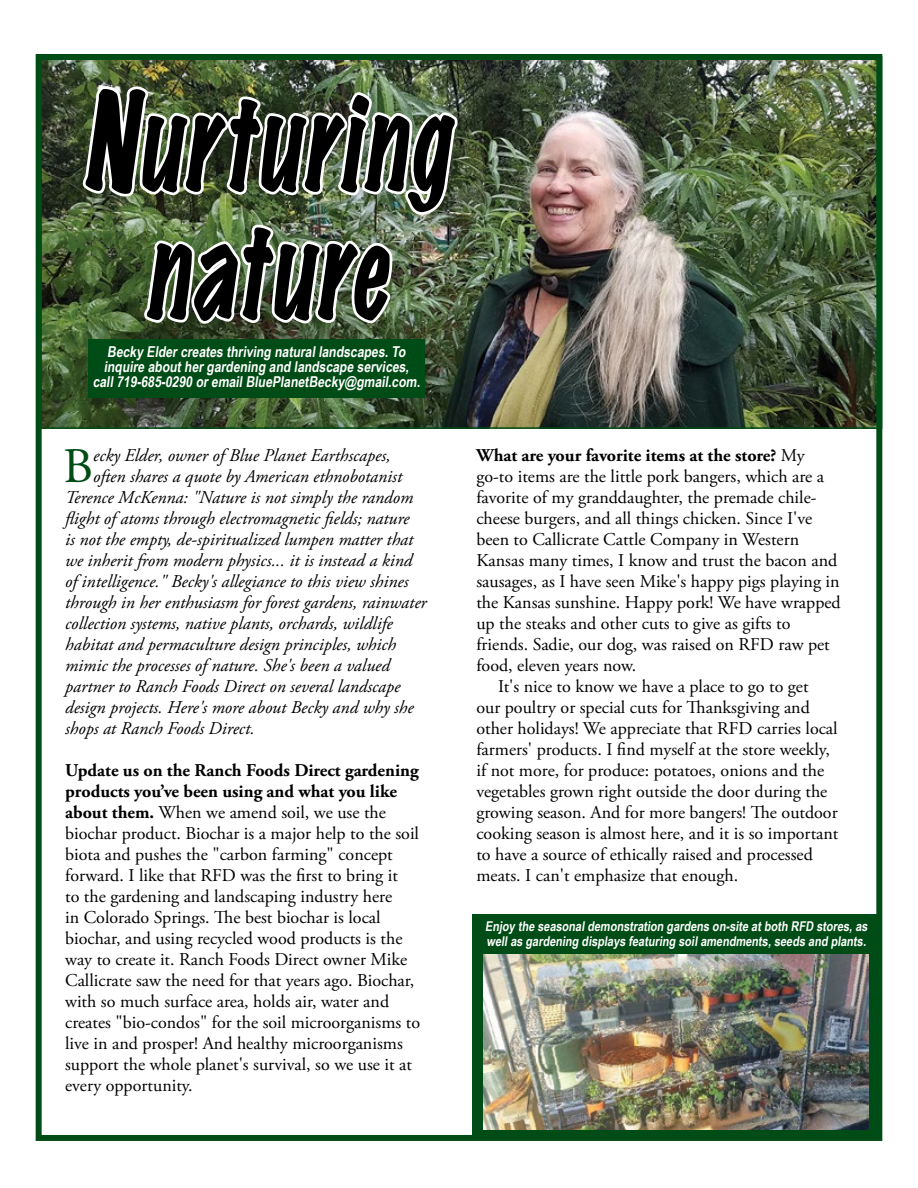
<style>
.page{position:relative;width:918px;height:1188px;background:#fff}
.page>*{position:absolute;margin:0;border:0;box-sizing:border-box;transform-origin:0 0}
.t1{font:expanded 122.1px/128.2px "Marker Felt";color:#000;text-align:center;scale:.68 1}
.t2{font:49.65px "Adobe Garamond Pro";color:#004c16}
.t3{font:18px/21px "Adobe Garamond Pro";color:#000}
.t4{font:italic 18px "Adobe Garamond Pro";color:#000}
.t5{font:700 18px "Adobe Garamond Pro";color:#000}
.t6{font:700 15px/15px "Arial Narrow";color:#fff;text-align:center}
.t7{font:700 13.5px/15px "Arial Narrow";color:#fff}
.s1{font-weight:700}
.s2{font-weight:400}
</style>
<div class="page">
<img style="left:43px;top:61px;width:832px;height:365px">
<div style="left:472px;top:914px;width:409px;height:223px;background:#004c16"></div>
<img style="left:484px;top:955px;width:385px;height:174px">
<div style="left:88px;top:339px;width:337px;height:59px;background:#004c16"></div>
<img style="left:78px;top:61px;width:383px;height:330px">
<div style="left:36px;top:54px;width:846px;height:1087px;border:6px solid #004c16"></div>
<h1 class="t1" style="left:84px;top:76px;width:575px">Nurturing nature</h1>
<p class="t6" style="left:93px;top:344px;width:331px">Becky Elder creates thriving natural landscapes. To inquire about her gardening and landscape services, call 719-685-0290 or email BluePlanetBecky@gmail.com.</p>
<h2 class="t2" style="left:63px;top:436px;width:32px">B</h2>
<p class="t4" style="left:93px;top:444px;width:299px">ecky Elder, owner of Blue Planet Earthscapes,</p>
<p class="t4" style="left:93px;top:465px;width:311px">often shares a quote by American ethnobotanist</p>
<p class="t4" style="left:65px;top:486px;width:349px">Terence McKenna: "Nature is not simply the random</p>
<p class="t4" style="left:65px;top:507px;width:346px">flight of atoms through electromagnetic fields; nature</p>
<p class="t4" style="left:65px;top:528px;width:350px">is not the empty, de-spiritualized lumpen matter that</p>
<p class="t4" style="left:65px;top:549px;width:349px">we inherit from modern physics... it is instead a kind</p>
<p class="t4" style="left:65px;top:570px;width:345px">of intelligence." Becky's allegiance to this view shines</p>
<p class="t4" style="left:65px;top:591px;width:363px">through in her enthusiasm for forest gardens, rainwater</p>
<p class="t4" style="left:65px;top:612px;width:329px">collection systems, native plants, orchards, wildlife</p>
<p class="t4" style="left:65px;top:633px;width:332px">habitat and permaculture design principles, which</p>
<p class="t4" style="left:65px;top:654px;width:326px">mimic the processes of nature. She's been a valued</p>
<p class="t4" style="left:65px;top:675px;width:337px">partner to Ranch Foods Direct on several landscape</p>
<p class="t4" style="left:65px;top:696px;width:350px">design projects. Here's more about Becky and why she</p>
<p class="t4" style="left:65px;top:717px;width:191px">shops at Ranch Foods Direct.</p>
<p class="t3" style="left:65px;top:760px;width:356px"><span class="s1">Update us on the Ranch Foods Direct gardening products you’ve been using and what you like about them.</span> When we amend soil, we use the biochar product. Biochar is a major help to the soil biota and pushes the "carbon farming" concept forward. I like that RFD was the first to bring it<br>to the gardening and landscaping industry here<br>in Colorado Springs. The best biochar is local biochar, and using recycled wood products is the way to create it. Ranch Foods Direct owner Mike Callicrate saw the need for that years ago. Biochar, with so much surface area, holds air, water and creates "bio-condos" for the soil microorganisms to live in and prosper! And healthy microorganisms support the whole planet's survival, so we use it at every opportunity.</p>
<p class="t5" style="left:476px;top:445px;width:330px">What are your favorite items at the store? <span class="s2">My</span></p>
<p class="t3" style="left:476px;top:466px;width:349px">go-to items are the little pork bangers, which are a</p>
<p class="t3" style="left:476px;top:487px;width:342px">favorite of my granddaughter, the premade chile-</p>
<p class="t3" style="left:476px;top:508px;width:337px">cheese burgers, and all things chicken. Since I've</p>
<p class="t3" style="left:476px;top:529px;width:324px">been to Callicrate Cattle Company in Western</p>
<p class="t3" style="left:476px;top:550px;width:362px">Kansas many times, I know and trust the bacon and</p>
<p class="t3" style="left:476px;top:571px;width:365px">sausages, as I have seen Mike's happy pigs playing in</p>
<p class="t3" style="left:476px;top:592px;width:366px">the Kansas sunshine. Happy pork! We have wrapped</p>
<p class="t3" style="left:476px;top:613px;width:316px">up the steaks and other cuts to give as gifts to</p>
<p class="t3" style="left:476px;top:634px;width:355px">friends. Sadie, our dog, was raised on RFD raw pet</p>
<p class="t3" style="left:476px;top:655px;width:161px">food, eleven years now.</p>
<p class="t3" style="left:498px;top:676px;width:312px">It's nice to know we have a place to go to get</p>
<p class="t3" style="left:476px;top:697px;width:335px">our poultry or special cuts for Thanksgiving and</p>
<p class="t3" style="left:476px;top:718px;width:363px">other holidays! We appreciate that RFD carries local</p>
<p class="t3" style="left:476px;top:739px;width:355px">farmers' products. I find myself at the store weekly,</p>
<p class="t3" style="left:476px;top:760px;width:349px">if not more, for produce: potatoes, onions and the</p>
<p class="t3" style="left:476px;top:781px;width:352px">vegetables grown right outside the door during the</p>
<p class="t3" style="left:476px;top:802px;width:363px">growing season. And for more bangers! The outdoor</p>
<p class="t3" style="left:476px;top:823px;width:364px">cooking season is almost here, and it is so important</p>
<p class="t3" style="left:476px;top:844px;width:338px">to have a source of ethically raised and processed</p>
<p class="t3" style="left:476px;top:865px;width:263px">meats. I can't emphasize that enough.</p>
<p class="t7" style="left:485px;top:918px;width:386px">Enjoy the seasonal demonstration gardens on-site at both RFD stores, as well as gardening displays featuring soil amendments, seeds and plants.</p>
</div>
